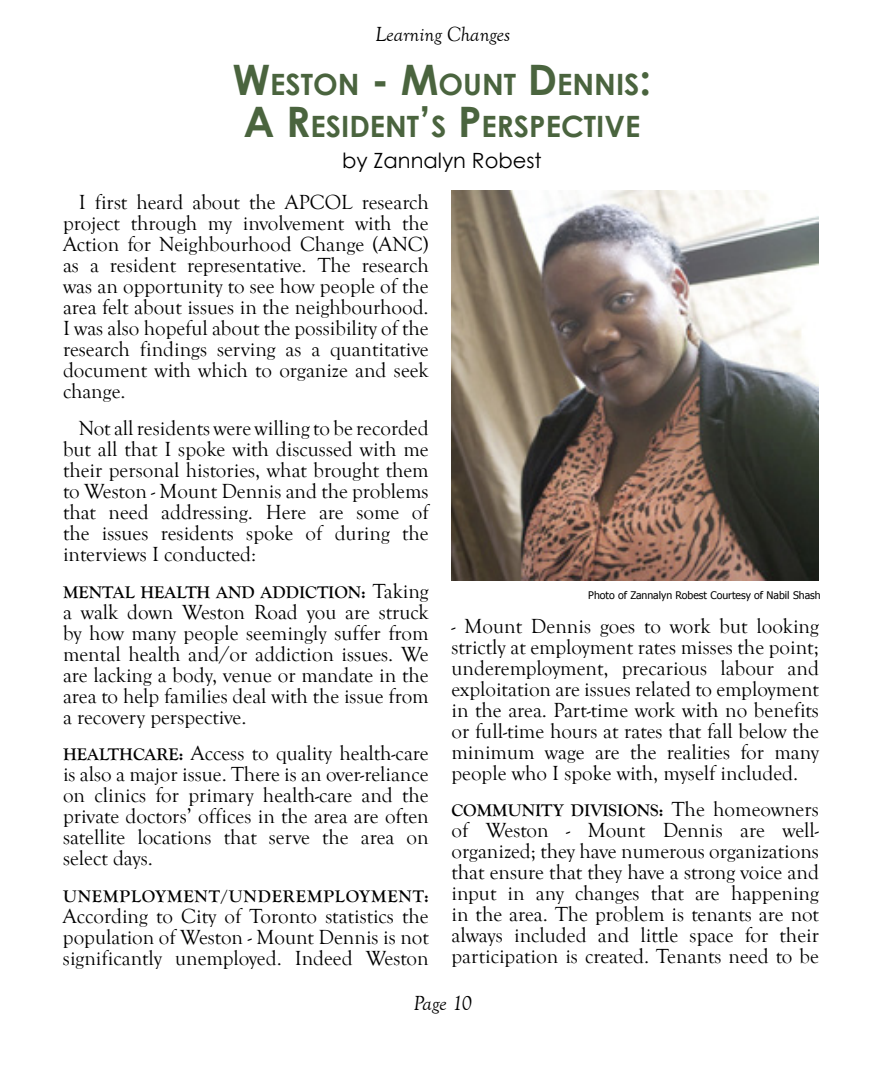
<style>
.page{position:relative;width:882px;height:1071px;background:#fff}
.page>*{position:absolute;margin:0;border:0;box-sizing:border-box;transform-origin:0 0}
.t1{font:700 29.4px/42px "Century Gothic";color:#4a643e;text-align:center}
.t2{font:21px/21px "Goudy Old Style T";color:#000;text-align:justify}
.t3{font:italic 21px "Goudy Old Style T";color:#000}
.t4{font:21px "Century Gothic";color:#000}
.t5{font:700 17.5px "Goudy Old Style T";color:#000}
.t6{font:700 17.5px "Goudy Old Style T";letter-spacing:.05em;color:#000}
.t7{font:10.5px "Tahoma";color:#000}
.s1{font-size:42px}
.s2{font-weight:400;font-size:21px}
.s3{font-weight:700;font-size:17.5px}
</style>
<div class="page">
<img style="left:452px;top:190px;width:367px;height:391px">
<p class="t3" style="left:375px;top:23px;width:137px">Learning Changes</p>
<h1 class="t1" style="left:232px;top:62px;width:420px"><span class="s1">W</span>ESTON <span class="s1">- M</span>OUNT <span class="s1">D</span>ENNIS<span class="s1">:<br>A R</span>ESIDENT<span class="s1">’</span>S <span class="s1">P</span>ERSPECTIVE</h1>
<p class="t4" style="left:342px;top:146px;width:201px">by Zannalyn Robest</p>
<p class="t2" style="left:63px;top:192px;width:367px;text-indent:16px">I first heard about the APCOL research project through my involvement with the Action for Neighbourhood Change (ANC) as a resident representative. The research was an opportunity to see how people of the area felt about issues in the neighbourhood.<br>I was also hopeful about the possibility of the research findings serving as a quantitative document with which to organize and seek change.</p>
<p class="t2" style="left:63px;top:418px;width:367px;text-indent:16px">Not all residents were willing to be recorded but all that I spoke with discussed with me their personal histories, what brought them to Weston - Mount Dennis and the problems that need addressing. Here are some of the issues residents spoke of during the interviews I conducted:</p>
<p class="t5" style="left:63px;top:582px;width:367px">MENTAL HEALTH AND ADDICTION: <span class="s2">Taking</span></p>
<p class="t2" style="left:63px;top:602px;width:367px">a walk down Weston Road you are struck by how many people seemingly suffer from mental health and/or addiction issues. We are lacking a body, venue or mandate in the area to help families deal with the issue from a recovery perspective.</p>
<p class="t2" style="left:63px;top:744px;width:367px"><span class="s3">HEALTHCARE:</span> Access to quality health-care is also a major issue. There is an over-reliance on clinics for primary health-care and the private doctors’ offices in the area are often satellite locations that serve the area on select days.</p>
<p class="t6" style="left:63px;top:887px;width:367px">UNEMPLOYMENT/UNDEREMPLOYMENT:</p>
<p class="t2" style="left:63px;top:906px;width:367px">According to City of Toronto statistics the population of Weston - Mount Dennis is not significantly unemployed. Indeed Weston</p>
<p class="t7" style="left:588px;top:588px;width:234px">Photo of Zannalyn Robest Courtesy of Nabil Shash</p>
<p class="t2" style="left:451px;top:616px;width:369px">- Mount Dennis goes to work but looking strictly at employment rates misses the point; underemployment, precarious labour and exploitation are issues related to employment in the area. Part-time work with no benefits or full-time hours at rates that fall below the minimum wage are the realities for many people who I spoke with, myself included.</p>
<p class="t5" style="left:452px;top:801px;width:369px">COMMUNITY DIVISIONS: <span class="s2">The homeowners</span></p>
<p class="t2" style="left:451px;top:820px;width:369px">of Weston - Mount Dennis are well&shy;organized; they have numerous organizations that ensure that they have a strong voice and input in any changes that are happening in the area. The problem is tenants are not always included and little space for their participation is created. Tenants need to be</p>
<p class="t3" style="left:413px;top:991px;width:60px">Page 10</p>
</div>
